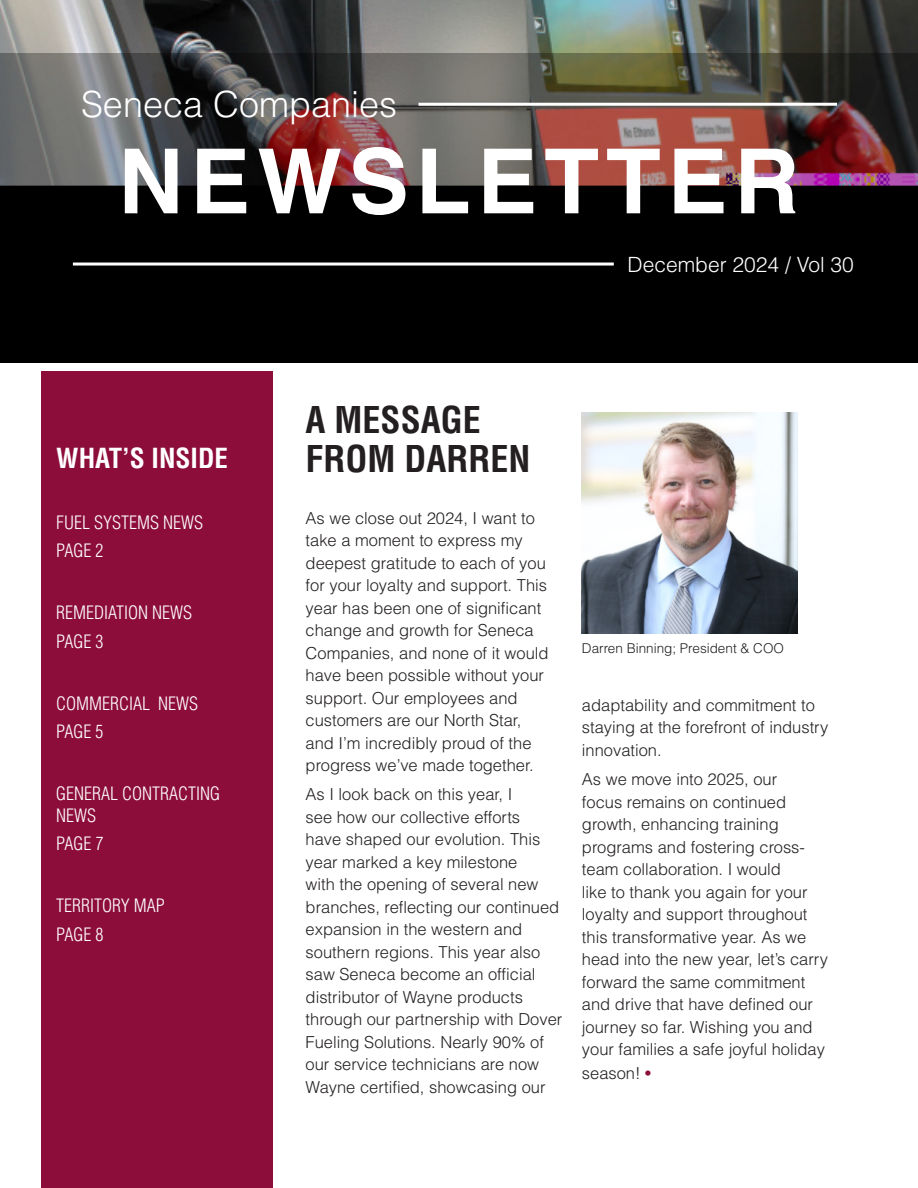
<style>
.page{position:relative;width:918px;height:1188px;background:#fff}
.page>*{position:absolute;margin:0;border:0;box-sizing:border-box;transform-origin:0 0}
.t1{font:700 90px "Helvetica LT Std";letter-spacing:.075em;color:#fff}
.t2{font:700 condensed 36px/39px "Helvetica LT Std";color:#231f20}
.t3{font:300 36px "Helvetica LT Std";color:#fff}
.t4{font:700 condensed 27px "Helvetica LT Std";color:#fff}
.t5{font:300 21px "Helvetica LT Std";color:#fff}
.t6{font:300 condensed 18px/21.6px "Helvetica LT Std";color:#fff}
.t7{font:300 16.5px/22.5px "Helvetica LT Std";color:#231f20}
.t8{font:300 13.5px "Helvetica LT Std";color:#231f20}
.s1{font-weight:400;color:#8d0d3a}
</style>
<div class="page">
<div style="left:41px;top:372px;width:231px;height:816px;background:#8d0d3a"></div>
<img style="left:0;top:0;width:918px;height:363px">
<svg style="left:0;top:53px;width:918px;height:257px;background:#352928"></svg>
<hr style="left:73px;top:263px;width:541px;height:3px;background:#fff">
<hr style="left:418px;top:103px;width:419px;height:3px;background:#fff">
<img style="left:582px;top:412px;width:216px;height:221px">
<p class="t3" style="left:81px;top:82px;width:318px">Seneca Companies</p>
<p class="t1" style="left:119px;top:127px;width:682px">NEWSLETTER</p>
<p class="t4" style="left:56px;top:441px;width:173px">WHAT’S INSIDE</p>
<p class="t6" style="left:56px;top:511px;width:148px">FUEL SYSTEMS NEWS</p>
<p class="t6" style="left:56px;top:540px;width:49px">PAGE 2</p>
<p class="t6" style="left:56px;top:602px;width:137px">REMEDIATION NEWS</p>
<p class="t6" style="left:56px;top:630px;width:49px">PAGE 3</p>
<p class="t6" style="left:56px;top:692px;width:143px">COMMERCIAL NEWS</p>
<p class="t6" style="left:56px;top:721px;width:49px">PAGE 5</p>
<p class="t6" style="left:56px;top:783px;width:166px">GENERAL CONTRACTING<br>NEWS</p>
<p class="t6" style="left:56px;top:833px;width:49px">PAGE 7</p>
<p class="t6" style="left:56px;top:895px;width:110px">TERRITORY MAP</p>
<p class="t6" style="left:56px;top:923px;width:49px">PAGE 8</p>
<p class="t5" style="left:628px;top:251px;width:228px">December 2024 / Vol 30</p>
<p class="t2" style="left:306px;top:400px;width:227px">A MESSAGE<br>FROM DARREN</p>
<p class="t7" style="left:306px;top:506px;width:245px">As we close out 2024, I want to take a moment to express my deepest gratitude to each of you for your loyalty and support. This year has been one of significant change and growth for Seneca<br>Companies, and none of it would have been possible without your support. Our employees and customers are our North Star, and I’m incredibly proud of the progress we’ve made together.</p>
<p class="t7" style="left:306px;top:783px;width:258px">As I look back on this year, I<br>see how our collective efforts<br>have shaped our evolution. This year marked a key milestone<br>with the opening of several new branches, reflecting our continued expansion in the western and southern regions. This year also saw Seneca become an official distributor of Wayne products through our partnership with Dover<br>Fueling Solutions. Nearly 90% of our service technicians are now<br>Wayne certified, showcasing our</p>
<p class="t8" style="left:582px;top:640px;width:204px">Darren Binning; President &amp; COO</p>
<p class="t7" style="left:582px;top:694px;width:248px">adaptability and commitment to staying at the forefront of industry innovation.</p>
<p class="t7" style="left:582px;top:768px;width:248px">As we move into 2025, our<br>focus remains on continued growth, enhancing training programs and fostering cross&shy;team collaboration. I would<br>like to thank you again for your loyalty and support throughout this transformative year. As we head into the new year, let’s carry forward the same commitment and drive that have defined our journey so far. Wishing you and your families a safe joyful holiday</p>
<p class="t7" style="left:582px;top:1062px;width:71px">season! <span class="s1">•</span></p>
</div>
